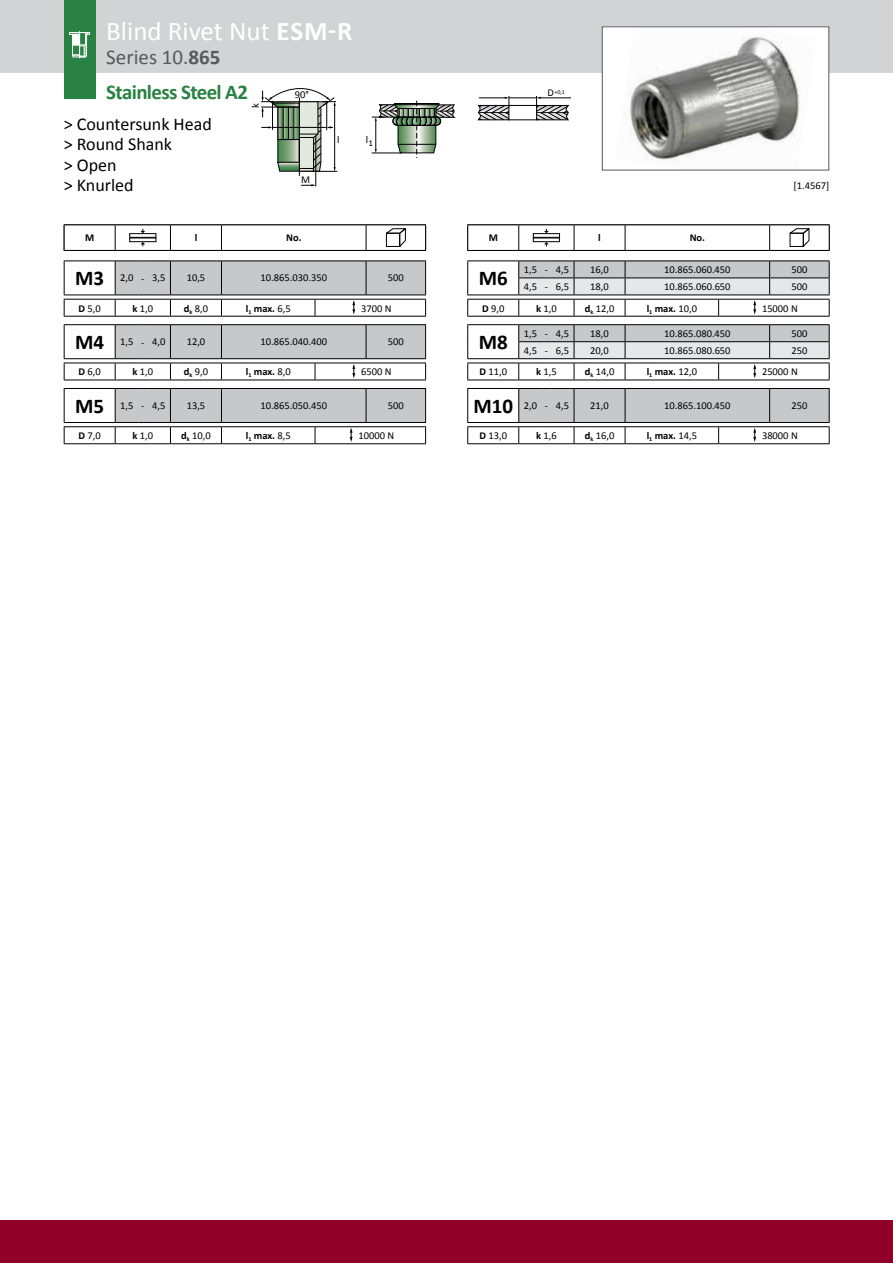
<style>
.page{position:relative;width:893px;height:1263px;background:#fff}
.page>*{position:absolute;margin:0;border:0;box-sizing:border-box;transform-origin:0 0}
.t1{font:27px "Calibri";color:#fff}
.t2{font:700 21px/35px "Calibri";letter-spacing:-.03em;color:#298143}
.t3{font:700 21px "Calibri";color:#000}
.t4{font:18px/20.4px "Calibri";color:#000}
.t5{font:10.5px "Calibri";color:#000}
.t6{font:700 10.5px "Calibri";color:#000}
.t7{font:6px "Calibri";color:#000}
.s1{font-weight:700}
.s2{font-weight:400;color:#58595b}
.s3{color:#58595b}
.s4{font-size:10.5px}
.s5{font-weight:700;font-size:21px}
.s6{font-weight:400}
</style>
<div class="page">
<div style="left:0;top:1220px;width:893px;height:43px;background:#910028"></div>
<div style="left:0;top:0;width:893px;height:72px;background:#d1d3d4"></div>
<div style="left:602px;top:27px;width:227px;height:143px;background:#fff"></div>
<img style="left:626px;top:37px;width:174px;height:125px">
<div style="left:602px;top:26px;width:227px;height:144px;border:1px solid #58595b"></div>
<hr style="left:299px;top:98px;width:1px;height:78px;background:#000">
<svg style="left:301px;top:184px;width:15px;height:2px"></svg>
<hr style="left:316px;top:136px;width:1px;height:50px;background:#000">
<svg style="left:261px;top:88px;width:76px;height:84px"></svg>
<svg style="left:372px;top:101px;width:82px;height:57px"></svg>
<hr style="left:540px;top:98px;width:31px;height:1px;background:#000">
<svg style="left:478px;top:96px;width:91px;height:25px"></svg>
<svg style="left:64px;top:0;width:32px;height:98px;background:#398a51"></svg>
<hr style="left:64px;top:316px;width:51px;height:1px;background:#000">
<hr style="left:115px;top:316px;width:55px;height:1px;background:#000">
<hr style="left:170px;top:316px;width:51px;height:1px;background:#000">
<hr style="left:221px;top:316px;width:94px;height:1px;background:#000">
<hr style="left:315px;top:316px;width:111px;height:1px;background:#000">
<hr style="left:64px;top:380px;width:51px;height:1px;background:#000">
<hr style="left:115px;top:380px;width:55px;height:1px;background:#000">
<hr style="left:170px;top:380px;width:51px;height:1px;background:#000">
<hr style="left:221px;top:380px;width:94px;height:1px;background:#000">
<hr style="left:315px;top:380px;width:111px;height:1px;background:#000">
<hr style="left:467px;top:316px;width:52px;height:1px;background:#000">
<hr style="left:519px;top:316px;width:55px;height:1px;background:#000">
<hr style="left:574px;top:316px;width:51px;height:1px;background:#000">
<hr style="left:625px;top:316px;width:94px;height:1px;background:#000">
<hr style="left:719px;top:316px;width:110px;height:1px;background:#000">
<hr style="left:467px;top:380px;width:52px;height:1px;background:#000">
<hr style="left:519px;top:380px;width:55px;height:1px;background:#000">
<hr style="left:574px;top:380px;width:51px;height:1px;background:#000">
<hr style="left:625px;top:380px;width:94px;height:1px;background:#000">
<hr style="left:719px;top:380px;width:110px;height:1px;background:#000">
<svg style="left:64px;top:261px;width:362px;height:55px"></svg>
<svg style="left:64px;top:388px;width:362px;height:56px"></svg>
<svg style="left:64px;top:324px;width:362px;height:56px"></svg>
<svg style="left:467px;top:261px;width:363px;height:55px"></svg>
<svg style="left:467px;top:324px;width:363px;height:56px"></svg>
<svg style="left:467px;top:388px;width:363px;height:56px"></svg>
<hr style="left:64px;top:250px;width:51px;height:1px;background:#000">
<hr style="left:115px;top:250px;width:55px;height:1px;background:#000">
<hr style="left:170px;top:250px;width:51px;height:1px;background:#000">
<hr style="left:221px;top:250px;width:145px;height:1px;background:#000">
<hr style="left:366px;top:250px;width:60px;height:1px;background:#000">
<svg style="left:64px;top:225px;width:362px;height:25px"></svg>
<div style="left:386px;top:233px;width:14px;height:14px;border:1px solid #000"></div>
<hr style="left:467px;top:250px;width:52px;height:1px;background:#000">
<hr style="left:519px;top:250px;width:55px;height:1px;background:#000">
<hr style="left:574px;top:250px;width:51px;height:1px;background:#000">
<hr style="left:625px;top:250px;width:145px;height:1px;background:#000">
<hr style="left:770px;top:250px;width:59px;height:1px;background:#000">
<svg style="left:467px;top:225px;width:363px;height:25px"></svg>
<div style="left:790px;top:233px;width:14px;height:14px;border:1px solid #000"></div>
<h1 class="t1" style="left:106px;top:14px;width:247px">Blind Rivet Nut <span class="s1">ESM-R</span></h1>
<h2 class="t2" style="left:106px;top:39px;width:143px"><span class="s2">Series 10.</span><span class="s3">865<br></span>Stainless Steel A2</h2>
<h3 class="t4" style="left:64px;top:114px;width:150px">&gt; Countersunk Head &gt; Round Shank<br>&gt; Open<br>&gt; Knurled</h3>
<p class="t5" style="left:295px;top:87px;width:16px">90°</p>
<p class="t5" style="left:249px;top:108px;width:6px;rotate:-90deg">k</p>
<p class="t5" style="left:337px;top:132px;width:4px">l</p>
<p class="t5" style="left:301px;top:172px;width:10px">M</p>
<p class="t5" style="left:366px;top:132px;width:8px">l<sub>1</sub></p>
<p class="t7" style="left:548px;top:88px;width:19px"><span class="s4">D</span>+0,1</p>
<p class="t6" style="left:85px;top:231px;width:11px">M</p>
<p class="t6" style="left:195px;top:231px;width:4px">l</p>
<p class="t6" style="left:286px;top:231px;width:17px">No.</p>
<p class="t6" style="left:489px;top:231px;width:11px">M</p>
<p class="t6" style="left:598px;top:231px;width:4px">l</p>
<p class="t6" style="left:690px;top:231px;width:17px">No.</p>
<p class="t6" style="left:287px;top:231px;width:14px">Nr.</p>
<p class="t6" style="left:691px;top:231px;width:14px">Nr.</p>
<p class="t5" style="left:793px;top:178px;width:37px">[1.4567]</p>
<p class="t5" style="left:75px;top:271px;width:92px"><span class="s5">M3</span> 2,0 - 3,5</p>
<p class="t5" style="left:187px;top:271px;width:20px">10,5</p>
<p class="t5" style="left:261px;top:271px;width:68px">10.865.030.350</p>
<p class="t5" style="left:388px;top:271px;width:17px">500</p>
<h2 class="t3" style="left:479px;top:265px;width:31px">M6</h2>
<p class="t5" style="left:524px;top:263px;width:47px">1,5 - 4,5</p>
<p class="t5" style="left:590px;top:263px;width:20px">16,0</p>
<p class="t5" style="left:664px;top:263px;width:68px">10.865.060.450</p>
<p class="t5" style="left:791px;top:263px;width:17px">500</p>
<p class="t5" style="left:524px;top:280px;width:47px">4,5 - 6,5</p>
<p class="t5" style="left:590px;top:280px;width:20px">18,0</p>
<p class="t5" style="left:664px;top:280px;width:68px">10.865.060.650</p>
<p class="t5" style="left:791px;top:280px;width:17px">500</p>
<p class="t5" style="left:79px;top:301px;width:24px"><span class="s1">D</span> 5,0</p>
<p class="t5" style="left:132px;top:301px;width:22px"><span class="s1">k</span> 1,0</p>
<p class="t5" style="left:184px;top:301px;width:26px"><span class="s1">d</span><sub>k</sub> 8,0</p>
<p class="t6" style="left:246px;top:301px;width:46px">l<sub>1</sub> max. <span class="s6">6,5</span></p>
<p class="t5" style="left:361px;top:301px;width:32px">3700 N</p>
<p class="t5" style="left:482px;top:301px;width:24px"><span class="s1">D</span> 9,0</p>
<p class="t5" style="left:536px;top:301px;width:22px"><span class="s1">k</span> 1,0</p>
<p class="t5" style="left:585px;top:301px;width:31px"><span class="s1">d</span><sub>k</sub> 12,0</p>
<p class="t6" style="left:647px;top:301px;width:52px">l<sub>1</sub> max. <span class="s6">10,0</span></p>
<p class="t5" style="left:762px;top:301px;width:37px">15000 N</p>
<p class="t5" style="left:75px;top:335px;width:92px"><span class="s5">M4</span> 1,5 - 4,0</p>
<p class="t5" style="left:187px;top:335px;width:20px">12,0</p>
<p class="t5" style="left:261px;top:335px;width:68px">10.865.040.400</p>
<p class="t5" style="left:388px;top:335px;width:17px">500</p>
<h2 class="t3" style="left:479px;top:329px;width:31px">M8</h2>
<p class="t5" style="left:524px;top:326px;width:47px">1,5 - 4,5</p>
<p class="t5" style="left:590px;top:326px;width:20px">18,0</p>
<p class="t5" style="left:664px;top:326px;width:68px">10.865.080.450</p>
<p class="t5" style="left:791px;top:326px;width:17px">500</p>
<p class="t5" style="left:524px;top:343px;width:47px">4,5 - 6,5</p>
<p class="t5" style="left:590px;top:343px;width:20px">20,0</p>
<p class="t5" style="left:664px;top:343px;width:68px">10.865.080.650</p>
<p class="t5" style="left:791px;top:343px;width:17px">250</p>
<p class="t5" style="left:79px;top:365px;width:24px"><span class="s1">D</span> 6,0</p>
<p class="t5" style="left:132px;top:365px;width:22px"><span class="s1">k</span> 1,0</p>
<p class="t5" style="left:184px;top:365px;width:26px"><span class="s1">d</span><sub>k</sub> 9,0</p>
<p class="t6" style="left:246px;top:365px;width:46px">l<sub>1</sub> max. <span class="s6">8,0</span></p>
<p class="t5" style="left:361px;top:365px;width:32px">6500 N</p>
<p class="t5" style="left:479px;top:365px;width:29px"><span class="s1">D</span> 11,0</p>
<p class="t5" style="left:536px;top:365px;width:22px"><span class="s1">k</span> 1,5</p>
<p class="t5" style="left:585px;top:365px;width:31px"><span class="s1">d</span><sub>k</sub> 14,0</p>
<p class="t6" style="left:647px;top:365px;width:52px">l<sub>1</sub> max. <span class="s6">12,0</span></p>
<p class="t5" style="left:762px;top:365px;width:37px">25000 N</p>
<p class="t5" style="left:75px;top:399px;width:92px"><span class="s5">M5</span> 1,5 - 4,5</p>
<p class="t5" style="left:187px;top:399px;width:20px">13,5</p>
<p class="t5" style="left:261px;top:399px;width:68px">10.865.050.450</p>
<p class="t5" style="left:388px;top:399px;width:17px">500</p>
<p class="t5" style="left:473px;top:399px;width:97px"><span class="s5">M10</span> 2,0 - 4,5</p>
<p class="t5" style="left:590px;top:399px;width:20px">21,0</p>
<p class="t5" style="left:664px;top:399px;width:68px">10.865.100.450</p>
<p class="t5" style="left:791px;top:399px;width:17px">250</p>
<p class="t5" style="left:79px;top:429px;width:24px"><span class="s1">D</span> 7,0</p>
<p class="t5" style="left:132px;top:429px;width:22px"><span class="s1">k</span> 1,0</p>
<p class="t5" style="left:181px;top:429px;width:31px"><span class="s1">d</span><sub>k</sub> 10,0</p>
<p class="t6" style="left:246px;top:429px;width:46px">l<sub>1</sub> max. <span class="s6">8,5</span></p>
<p class="t5" style="left:358px;top:429px;width:37px">10000 N</p>
<p class="t5" style="left:479px;top:429px;width:29px"><span class="s1">D</span> 13,0</p>
<p class="t5" style="left:536px;top:429px;width:22px"><span class="s1">k</span> 1,6</p>
<p class="t5" style="left:585px;top:429px;width:31px"><span class="s1">d</span><sub>k</sub> 16,0</p>
<p class="t6" style="left:647px;top:429px;width:52px">l<sub>1</sub> max. <span class="s6">14,5</span></p>
<p class="t5" style="left:762px;top:429px;width:37px">38000 N</p>
</div>
